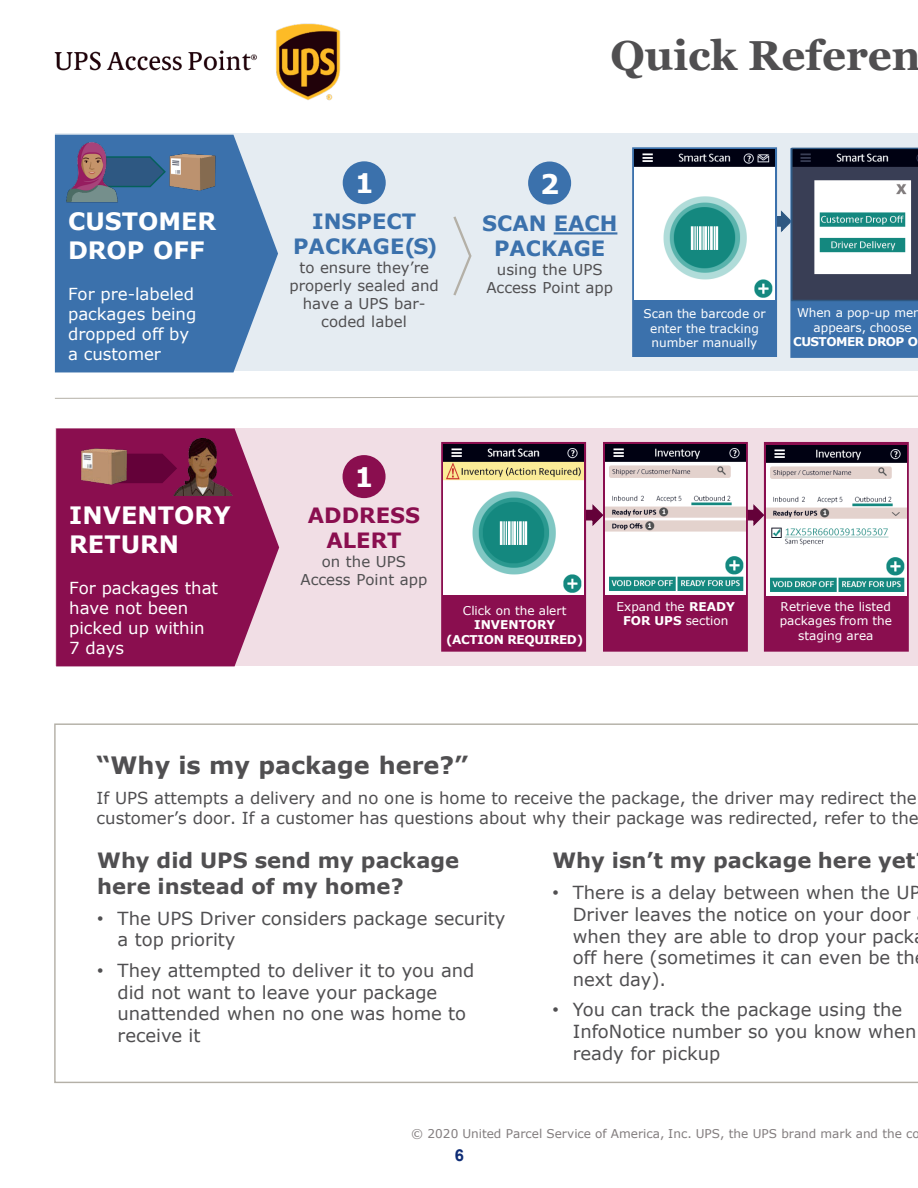
<style>
.page{position:relative;width:918px;height:1188px;background:#fff}
.page>*{position:absolute;margin:0;border:0;box-sizing:border-box;transform-origin:0 0}
.t1{font:700 42px "Georgia";color:#504f51}
.t2{font:700 27px "Verdana";color:#fff}
.t3{font:700 24px/28.8px "Verdana";color:#fff}
.t4{font:700 24px "Verdana";color:#504f51}
.t5{font:700 21px/25.2px "Verdana";color:#504f51}
.t6{font:700 21px/25.2px "Verdana";color:#3b71ac;text-align:center}
.t7{font:700 21px/25.2px "Verdana";color:#8a0e4f;text-align:center}
.t8{font:18px/21.6px "Verdana";letter-spacing:-.005em;color:#504f51}
.t9{font:16.5px/19.8px "Verdana";letter-spacing:-.005em;color:#504f51}
.t10{font:16.5px/19.8px "Verdana";letter-spacing:-.005em;color:#fff}
.t11{font:700 16.5px "Arial";color:#0e2c75}
.t12{font:15px/18px "Verdana";color:#504f51;text-align:center}
.t13{font:12px/14.4px "Verdana";letter-spacing:-.005em;color:#fff;text-align:center}
.t14{font:12px "Verdana";color:#827d7e}
.t15{font:700 12px/14.4px "Verdana";letter-spacing:-.03em;color:#fff;text-align:center}
.s1{font-weight:700}
.s2{font-family:"Arial"}
</style>
<div class="page">
<div style="left:55px;top:133px;width:863px;height:238px;background:#e5ecf2"></div>
<div style="left:55px;top:428px;width:863px;height:238px;background:#f1dee5"></div>
<svg style="left:55px;top:395px;width:863px;height:4px"></svg>
<div style="left:343px;top:455px;width:43px;height:43px;background:#8a0e4f;border-radius:50%"></div>
<svg style="left:748px;top:502px;width:16px;height:26px"></svg>
<svg style="left:586px;top:502px;width:17px;height:26px"></svg>
<div style="left:765px;top:443px;width:143px;height:207px;background:#8a0e4f"></div>
<div style="left:764px;top:442px;width:145px;height:210px;border:2px solid #8a0e4f"></div>
<img style="left:766px;top:445px;width:140px;height:151px">
<div style="left:604px;top:443px;width:143px;height:207px;background:#8a0e4f"></div>
<div style="left:603px;top:442px;width:145px;height:210px;border:2px solid #8a0e4f"></div>
<img style="left:605px;top:444px;width:141px;height:151px">
<div style="left:442px;top:443px;width:143px;height:207px;background:#8a0e4f"></div>
<div style="left:441px;top:442px;width:145px;height:210px;border:2px solid #8a0e4f"></div>
<img style="left:443px;top:444px;width:141px;height:151px">
<svg style="left:56px;top:428px;width:223px;height:238px;background:#962861"></svg>
<img style="left:69px;top:436px;width:167px;height:60px">
<svg style="left:54px;top:723px;width:864px;height:360px"></svg>
<img style="left:54px;top:23px;width:287px;height:78px">
<div style="left:343px;top:161px;width:43px;height:43px;background:#3b71ac;border-radius:50%"></div>
<svg style="left:554px;top:232px;width:63px;height:3px"></svg>
<div style="left:528px;top:162px;width:43px;height:43px;background:#3b71ac;border-radius:50%"></div>
<svg style="left:453px;top:216px;width:19px;height:80px"></svg>
<div style="left:633px;top:148px;width:143px;height:208px;background:#3b71ac"></div>
<div style="left:632px;top:147px;width:145px;height:210px;border:2px solid #3b71ac"></div>
<img style="left:634px;top:149px;width:133px;height:151px">
<svg style="left:767px;top:148px;width:151px;height:210px;background:#738ca3"></svg>
<svg style="left:55px;top:135px;width:223px;height:237px;background:#4f7fb4"></svg>
<img style="left:60px;top:143px;width:167px;height:59px">
<h3 class="t3" style="left:68px;top:207px;width:150px">CUSTOMER<br>DROP OFF</h3>
<p class="t10" style="left:68px;top:284px;width:130px">For pre-labeled packages being dropped off by a customer</p>
<h3 class="t3" style="left:69px;top:501px;width:163px">INVENTORY<br>RETURN</h3>
<p class="t10" style="left:69px;top:578px;width:150px">For packages that have not been picked up within<br>7 days</p>
<h2 class="t2" style="left:355px;top:164px;width:21px">1</h2>
<p class="t6" style="left:293px;top:208px;width:146px">INSPECT<br>PACKAGE(S)</p>
<p class="t12" style="left:290px;top:259px;width:151px">to ensure they’re properly sealed and have a UPS bar&shy;coded label</p>
<h2 class="t2" style="left:540px;top:165px;width:21px">2</h2>
<h1 class="t1" style="left:611px;top:28px;width:312px">Quick Referen</h1>
<p class="t6" style="left:482px;top:210px;width:137px">SCAN EACH<br>PACKAGE</p>
<p class="t12" style="left:486px;top:261px;width:128px">using the UPS<br>Access Point app</p>
<p class="t13" style="left:644px;top:307px;width:123px">Scan the barcode or enter the tracking number manually</p>
<p class="t13" style="left:814px;top:306px;width:109px;text-align:left;text-indent:-17px">When a pop-up men appears, choose</p>
<p class="t15" style="left:793px;top:334px;width:126px">CUSTOMER DROP O</p>
<h2 class="t2" style="left:354px;top:458px;width:21px">1</h2>
<p class="t7" style="left:308px;top:502px;width:114px">ADDRESS<br>ALERT</p>
<p class="t12" style="left:301px;top:553px;width:128px">on the UPS<br>Access Point app</p>
<p class="t13" style="left:463px;top:603px;width:105px">Click on the alert</p>
<p class="t15" style="left:446px;top:617px;width:139px">INVENTORY (ACTION REQUIRED)</p>
<p class="t13" style="left:617px;top:599px;width:120px">Expand the <span class="s1">READY<br>FOR UPS</span> section</p>
<p class="t13" style="left:780px;top:599px;width:114px">Retrieve the listed packages from the staging area</p>
<h3 class="t4" style="left:97px;top:748px;width:373px">“Why is my package here?”</h3>
<p class="t9" style="left:97px;top:788px;width:824px">If UPS attempts a delivery and no one is home to receive the package, the driver may redirect the customer’s door. If a customer has questions about why their package was redirected, refer to the</p>
<p class="t5" style="left:97px;top:848px;width:363px">Why did UPS send my package here instead of my home?</p>
<p class="t8" style="left:118px;top:907px;width:389px;text-indent:-20px"><span class="s2">•</span> The UPS Driver considers package security a top priority</p>
<p class="t8" style="left:118px;top:959px;width:358px;text-indent:-20px"><span class="s2">•</span> They attempted to deliver it to you and did not want to leave your package unattended when no one was home to receive it</p>
<p class="t5" style="left:552px;top:848px;width:365px">Why isn’t my package here yet</p>
<p class="t8" style="left:573px;top:882px;width:349px;text-indent:-20px"><span class="s2">•</span> There is a delay between when the UP<br>Driver leaves the notice on your door when they are able to drop your pack off here (sometimes it can even be th next day).</p>
<p class="t8" style="left:573px;top:999px;width:345px;text-indent:-20px"><span class="s2">•</span> You can track the package using the<br>InfoNotice number so you know when ready for pickup</p>
<p class="t14" style="left:411px;top:1125px;width:510px">© 2020 United Parcel Service of America, Inc. UPS, the UPS brand mark and the co</p>
<p class="t11" style="left:455px;top:1144px;width:11px">6</p>
</div>
